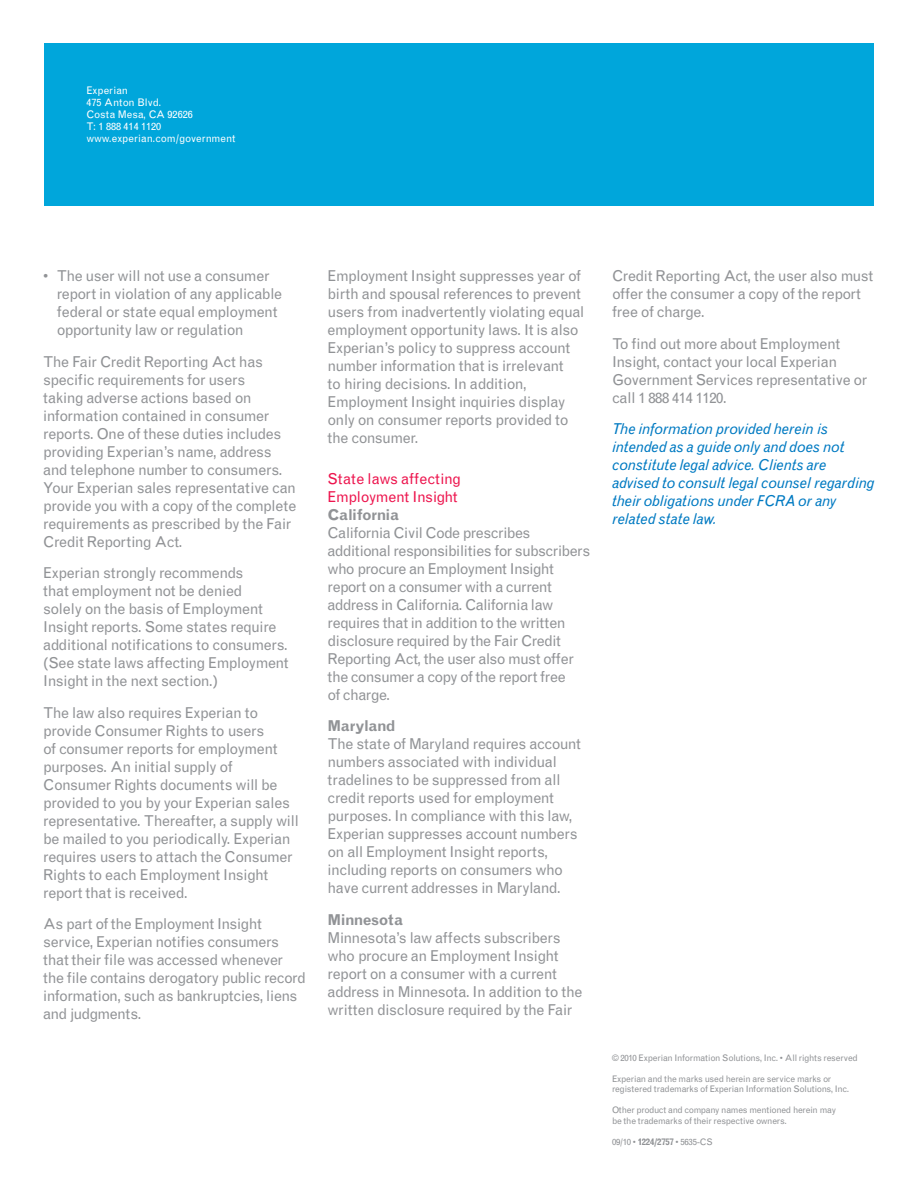
<style>
.page{position:relative;width:918px;height:1188px;background:#fff}
.page>*{position:absolute;margin:0;border:0;box-sizing:border-box;transform-origin:0 0}
.body_copy{font:15px/18px "Grotesque";letter-spacing:-.03em;color:#919396}
.body_copy-2{font:italic 15px/18px "Grotesque";letter-spacing:-.015em;color:#007ac2}
.body_copy-3{font:15px/18px "Grotesque";letter-spacing:-.02em;color:#ed154e}
.body_copy-4{font:10.5px "Grotesque";color:#fff}
.t1{font:9px/10.5px "Grotesque";letter-spacing:-.025em;color:#919396}
.s1{font-weight:700}
</style>
<div class="page">
<div style="left:44px;top:43px;width:830px;height:163px;background:#00a6db"></div>
<p class="body_copy-4" style="left:86px;top:84px;width:43px">Experian</p>
<p class="body_copy-4" style="left:86px;top:96px;width:77px">475 Anton Blvd.</p>
<p class="body_copy-4" style="left:86px;top:108px;width:108px">Costa Mesa, CA 92626</p>
<p class="body_copy-4" style="left:86px;top:120px;width:76px">T: 1 888 414 1120</p>
<p class="body_copy-4" style="left:86px;top:132px;width:151px">www.experian.com/government</p>
<p class="body_copy" style="left:57px;top:267px;width:227px;text-indent:-14px">• The user will not use a consumer report in violation of any applicable federal or state equal employment opportunity law or regulation</p>
<p class="body_copy" style="left:43px;top:353px;width:255px">The Fair Credit Reporting Act has specific requirements for users<br>taking adverse actions based on information contained in consumer reports. One of these duties includes providing Experian’s name, address and telephone number to consumers.<br>Your Experian sales representative can provide you with a copy of the complete requirements as prescribed by the Fair Credit Reporting Act.</p>
<p class="body_copy" style="left:43px;top:564px;width:247px">Experian strongly recommends<br>that employment not be denied<br>solely on the basis of Employment Insight reports. Some states require additional notifications to consumers. (See state laws affecting Employment Insight in the next section.)</p>
<p class="body_copy" style="left:43px;top:704px;width:257px">The law also requires Experian to provide Consumer Rights to users<br>of consumer reports for employment purposes. An initial supply of Consumer Rights documents will be provided to you by your Experian sales representative. Thereafter, a supply will be mailed to you periodically. Experian requires users to attach the Consumer Rights to each Employment Insight report that is received.</p>
<p class="body_copy" style="left:43px;top:915px;width:264px">As part of the Employment Insight service, Experian notifies consumers that their file was accessed whenever the file contains derogatory public record information, such as bankruptcies, liens and judgments.</p>
<p class="body_copy" style="left:328px;top:267px;width:258px">Employment Insight suppresses year of birth and spousal references to prevent users from inadvertently violating equal employment opportunity laws. It is also Experian’s policy to suppress account number information that is irrelevant<br>to hiring decisions. In addition, Employment Insight inquiries display only on consumer reports provided to the consumer.</p>
<p class="body_copy-3" style="left:328px;top:469px;width:135px">State laws affecting<br>Employment Insight</p>
<p class="body_copy" style="left:328px;top:505px;width:264px"><span class="s1">California<br></span>California Civil Code prescribes additional responsibilities for subscribers who procure an Employment Insight report on a consumer with a current address in California. California law requires that in addition to the written disclosure required by the Fair Credit Reporting Act, the user also must offer the consumer a copy of the report free<br>of charge.</p>
<p class="body_copy" style="left:328px;top:717px;width:255px"><span class="s1">Maryland<br></span>The state of Maryland requires account numbers associated with individual tradelines to be suppressed from all credit reports used for employment purposes. In compliance with this law, Experian suppresses account numbers on all Employment Insight reports, including reports on consumers who have current addresses in Maryland.</p>
<p class="body_copy" style="left:328px;top:910px;width:256px"><span class="s1">Minnesota<br></span>Minnesota’s law affects subscribers who procure an Employment Insight report on a consumer with a current address in Minnesota. In addition to the written disclosure required by the Fair</p>
<p class="body_copy" style="left:612px;top:267px;width:263px">Credit Reporting Act, the user also must offer the consumer a copy of the report free of charge.</p>
<p class="body_copy" style="left:612px;top:335px;width:257px">To find out more about Employment<br>Insight, contact your local Experian<br>Government Services representative or call 1 888 414 1120.</p>
<p class="body_copy-2" style="left:612px;top:420px;width:264px">The information provided herein is intended as a guide only and does not constitute legal advice. Clients are advised to consult legal counsel regarding their obligations under FCRA or any related state law.</p>
<p class="t1" style="left:612px;top:1052px;width:247px">© 2010 Experian Information Solutions, Inc. • All rights reserved</p>
<p class="t1" style="left:612px;top:1073px;width:239px">Experian and the marks used herein are service marks or registered trademarks of Experian Information Solutions, Inc.</p>
<p class="t1" style="left:612px;top:1105px;width:226px">Other product and company names mentioned herein may be the trademarks of their respective owners.</p>
<p class="t1" style="left:612px;top:1136px;width:102px">09/10 • <span class="s1">1224/2757</span> • 5635-CS</p>
</div>
